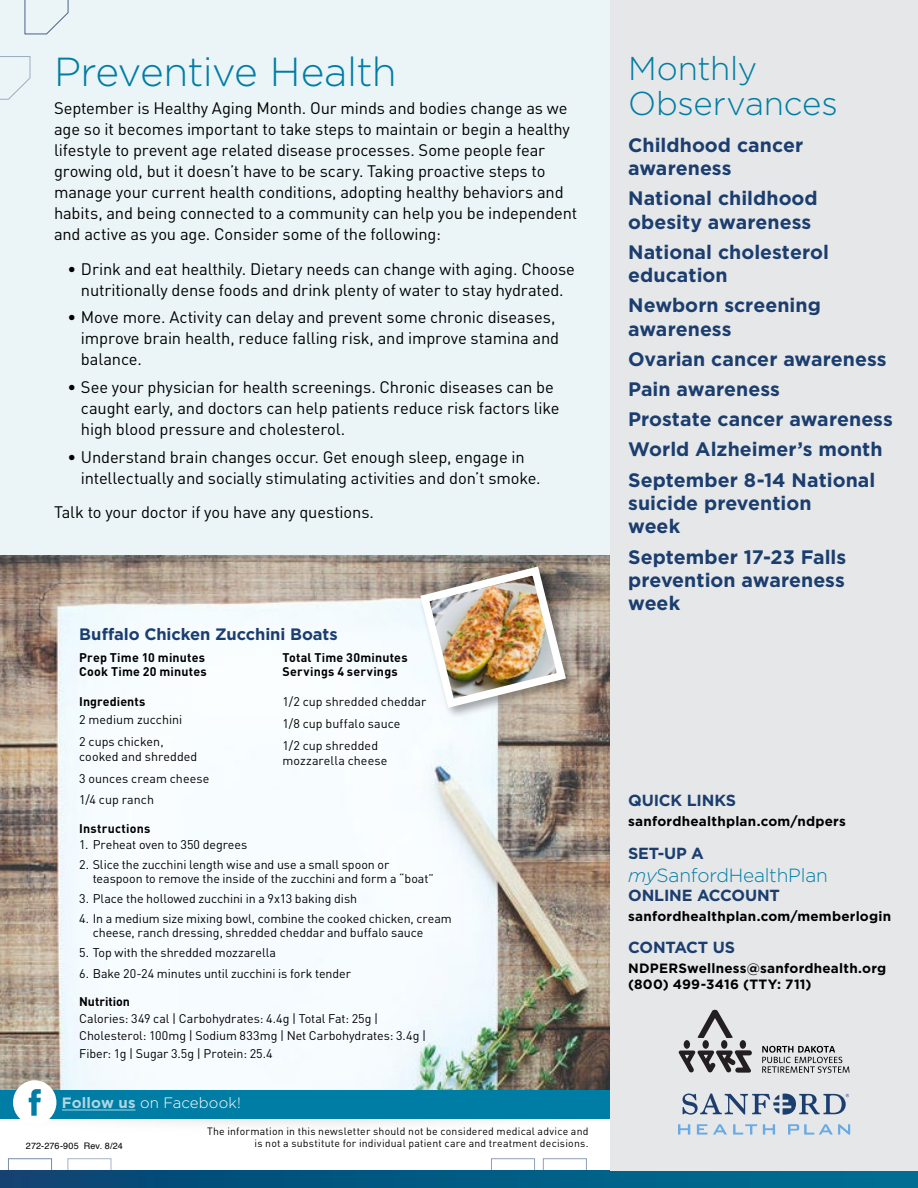
<style>
.page{position:relative;width:918px;height:1188px;background:#fff}
.page>*{position:absolute;margin:0;border:0;box-sizing:border-box;transform-origin:0 0}
.t1{font:300 40.5px "Gotham";letter-spacing:-.02em;color:#007da5}
.t2{font:300 33px/34.5px "Gotham";letter-spacing:-.005em;color:#007da5}
.t3{font:700 19.5px/23.4px "Gotham";letter-spacing:.005em;color:#1b3e6f}
.t4{font:300 19.05px "Gotham";letter-spacing:-.01em;color:#007da5}
.t5{font:16.5px/21px "DINOT";letter-spacing:-.01em;color:#000}
.t6{font:700 16.5px "Gotham";letter-spacing:-.005em;color:#1b3e6f}
.t7{font:700 16.05px "Gotham";letter-spacing:-.01em;color:#1b3e6f}
.t8{font:300 15px "Gotham";letter-spacing:.01em;color:#fff}
.t9{font:700 13.5px/16.2px "Gotham";letter-spacing:.015em;color:#000}
.t10{font:12.45px/21.8px "DINOT";letter-spacing:-.005em;color:#000}
.t11{font:700 12.45px/15px "DINOT";letter-spacing:.015em;color:#000}
.t12{font:700 12.45px "DINOT";letter-spacing:-.005em;color:#000}
.t13{font:10.5px/12.6px "DINOT";letter-spacing:.02em;color:#000;text-align:right}
.t14{font:9px "Helvetica";letter-spacing:.015em;color:#000}
.s1{font-weight:700;color:#add6e2}
.s2{font-style:italic}
</style>
<div class="page">
<div style="left:0;top:0;width:637px;height:726px;background:#ebf5f8"></div>
<svg style="left:24px;top:0;width:45px;height:35px"></svg>
<svg style="left:0;top:56px;width:31px;height:44px"></svg>
<img style="left:8px;top:1119px;width:579px;height:51px">
<div style="left:0;top:1089px;width:610px;height:30px;background:#007da5"></div>
<hr style="left:62px;top:1110px;width:74px;height:1px;background:#add6e2">
<img style="left:0;top:555px;width:610px;height:534px">
<div style="left:0;top:1170px;width:918px;height:18px;background:linear-gradient(to right,#084472,#007194)"></div>
<div style="left:610px;top:0;width:308px;height:1170px;background:#e6e7e8"></div>
<div style="left:13px;top:1080px;width:43px;height:45px;background:#fff;border-radius:50%"></div>
<svg style="left:29px;top:1089px;width:12px;height:27px"></svg>
<div style="left:418px;top:564px;width:160px;height:156px;background:#000;opacity:.35"></div>
<img style="left:416px;top:562px;width:154px;height:150px">
<svg style="left:678px;top:1124px;width:12px;height:11px"></svg>
<svg style="left:697px;top:1124px;width:10px;height:11px"></svg>
<svg style="left:713px;top:1124px;width:14px;height:11px"></svg>
<svg style="left:733px;top:1124px;width:24px;height:11px"></svg>
<svg style="left:763px;top:1124px;width:12px;height:11px"></svg>
<svg style="left:788px;top:1124px;width:62px;height:11px"></svg>
<svg style="left:683px;top:1094px;width:166px;height:21px"></svg>
<div style="left:703px;top:1040px;width:6px;height:9px;background:#231f20;border-radius:50%"></div>
<div style="left:721px;top:1040px;width:6px;height:9px;background:#231f20;border-radius:50%"></div>
<div style="left:684px;top:1040px;width:6px;height:9px;background:#231f20;border-radius:50%"></div>
<div style="left:740px;top:1040px;width:6px;height:9px;background:#231f20;border-radius:50%"></div>
<svg style="left:679px;top:1050px;width:73px;height:23px"></svg>
<svg style="left:697px;top:1010px;width:36px;height:28px"></svg>
<svg style="left:762px;top:1046px;width:88px;height:27px"></svg>
<h1 class="t1" style="left:54px;top:46px;width:344px">Preventive Health</h1>
<p class="t5" style="left:54px;top:97px;width:525px">September is Healthy Aging Month. Our minds and bodies change as we age so it becomes important to take steps to maintain or begin a healthy lifestyle to prevent age related disease processes. Some people fear growing old, but it doesn’t have to be scary. Taking proactive steps to manage your current health conditions, adopting healthy behaviors and habits, and being connected to a community can help you be independent and active as you age. Consider some of the following:</p>
<p class="t5" style="left:67px;top:258px;width:509px;text-align:center">• Drink and eat healthily. Dietary needs can change with aging. Choose nutritionally dense foods and drink plenty of water to stay hydrated.</p>
<p class="t5" style="left:81px;top:307px;width:480px;text-indent:-13px">• Move more. Activity can delay and prevent some chronic diseases, improve brain health, reduce falling risk, and improve stamina and balance.</p>
<p class="t5" style="left:81px;top:376px;width:480px;text-indent:-13px">• See your physician for health screenings. Chronic diseases can be caught early, and doctors can help patients reduce risk factors like high blood pressure and cholesterol.</p>
<p class="t5" style="left:81px;top:446px;width:461px;text-indent:-13px">• Understand brain changes occur. Get enough sleep, engage in intellectually and socially stimulating activities and don’t smoke.</p>
<p class="t5" style="left:54px;top:502px;width:322px">Talk to your doctor if you have any questions.</p>
<p class="t6" style="left:79px;top:623px;width:260px">Buffalo Chicken Zucchini Boats</p>
<p class="t11" style="left:79px;top:649px;width:129px">Prep Time 10 minutes<br>Cook Time 20 minutes</p>
<p class="t11" style="left:283px;top:649px;width:127px">Total Time 30minutes<br>Servings 4 servings</p>
<p class="t11" style="left:79px;top:694px;width:68px">Ingredients</p>
<p class="t10" style="left:79px;top:709px;width:105px">2 medium zucchini<br>2 cups chicken,</p>
<p class="t10" style="left:79px;top:745px;width:132px">cooked and shredded<br>3 ounces cream cheese<br>1/4 cup ranch</p>
<p class="t10" style="left:283px;top:691px;width:145px">1/2 cup shredded cheddar<br>1/8 cup buffalo sauce<br>1/2 cup shredded</p>
<p class="t10" style="left:283px;top:749px;width:106px">mozzarella cheese</p>
<p class="t11" style="left:79px;top:820px;width:73px">Instructions</p>
<p class="t10" style="left:79px;top:834px;width:170px">1. Preheat oven to 350 degrees</p>
<p class="t10" style="left:93px;top:858px;width:343px;line-height:13.5px;text-indent:-13px">2. Slice the zucchini length wise and use a small spoon or teaspoon to remove the inside of the zucchini and form a “boat”</p>
<p class="t10" style="left:79px;top:888px;width:279px">3. Place the hollowed zucchini in a 9x13 baking dish</p>
<p class="t10" style="left:93px;top:912px;width:361px;line-height:13.5px;text-indent:-13px">4. In a medium size mixing bowl, combine the cooked chicken, cream cheese, ranch dressing, shredded cheddar and buffalo sauce</p>
<p class="t10" style="left:79px;top:942px;width:198px">5. Top with the shredded mozzarella</p>
<p class="t10" style="left:79px;top:963px;width:273px">6. Bake 20-24 minutes until zucchini is fork tender</p>
<p class="t12" style="left:79px;top:993px;width:52px">Nutrition</p>
<p class="t10" style="left:79px;top:1010px;width:349px;line-height:17.2px">Calories: 349 cal | Carbohydrates: 4.4g | Total Fat: 25g |<br>Cholesterol: 100mg | Sodium 833mg | Net Carbohydrates: 3.4g |<br>Fiber: 1g | Sugar 3.5g | Protein: 25.4</p>
<p class="t8" style="left:62px;top:1094px;width:180px"><span class="s1">Follow us</span> on Facebook!</p>
<p class="t14" style="left:26px;top:1139px;width:98px">272-276-905 Rev. 8/24</p>
<p class="t13" style="left:207px;top:1124px;width:383px">The information in this newsletter should not be considered medical advice and is not a substitute for individual patient care and treatment decisions.</p>
<h2 class="t2" style="left:628px;top:51px;width:211px">Monthly<br>Observances</h2>
<p class="t3" style="left:628px;top:133px;width:176px">Childhood cancer awareness</p>
<p class="t3" style="left:628px;top:187px;width:191px">National childhood obesity awareness</p>
<p class="t3" style="left:628px;top:240px;width:202px">National cholesterol education</p>
<p class="t3" style="left:628px;top:294px;width:194px">Newborn screening awareness</p>
<p class="t3" style="left:628px;top:344px;width:266px;line-height:30.2px">Ovarian cancer awareness<br>Pain awareness<br>Prostate cancer awareness<br>World Alzheimer’s month<br>September 8-14 National</p>
<p class="t3" style="left:628px;top:491px;width:185px">suicide prevention week</p>
<p class="t3" style="left:628px;top:545px;width:220px;text-align:justify">September 17-23 Falls prevention awareness week</p>
<p class="t7" style="left:628px;top:790px;width:109px">QUICK LINKS</p>
<p class="t9" style="left:628px;top:813px;width:219px">sanfordhealthplan.com/ndpers</p>
<p class="t7" style="left:628px;top:842px;width:77px">SET-UP A</p>
<p class="t4" style="left:628px;top:863px;width:201px"><span class="s2">my</span>SanfordHealthPlan</p>
<p class="t7" style="left:628px;top:885px;width:153px">ONLINE ACCOUNT</p>
<p class="t9" style="left:628px;top:908px;width:264px">sanfordhealthplan.com/memberlogin</p>
<p class="t7" style="left:628px;top:937px;width:108px">CONTACT US</p>
<p class="t9" style="left:628px;top:960px;width:260px">NDPERSwellness@sanfordhealth.org (800) 499-3416 (TTY: 711)</p>
</div>
